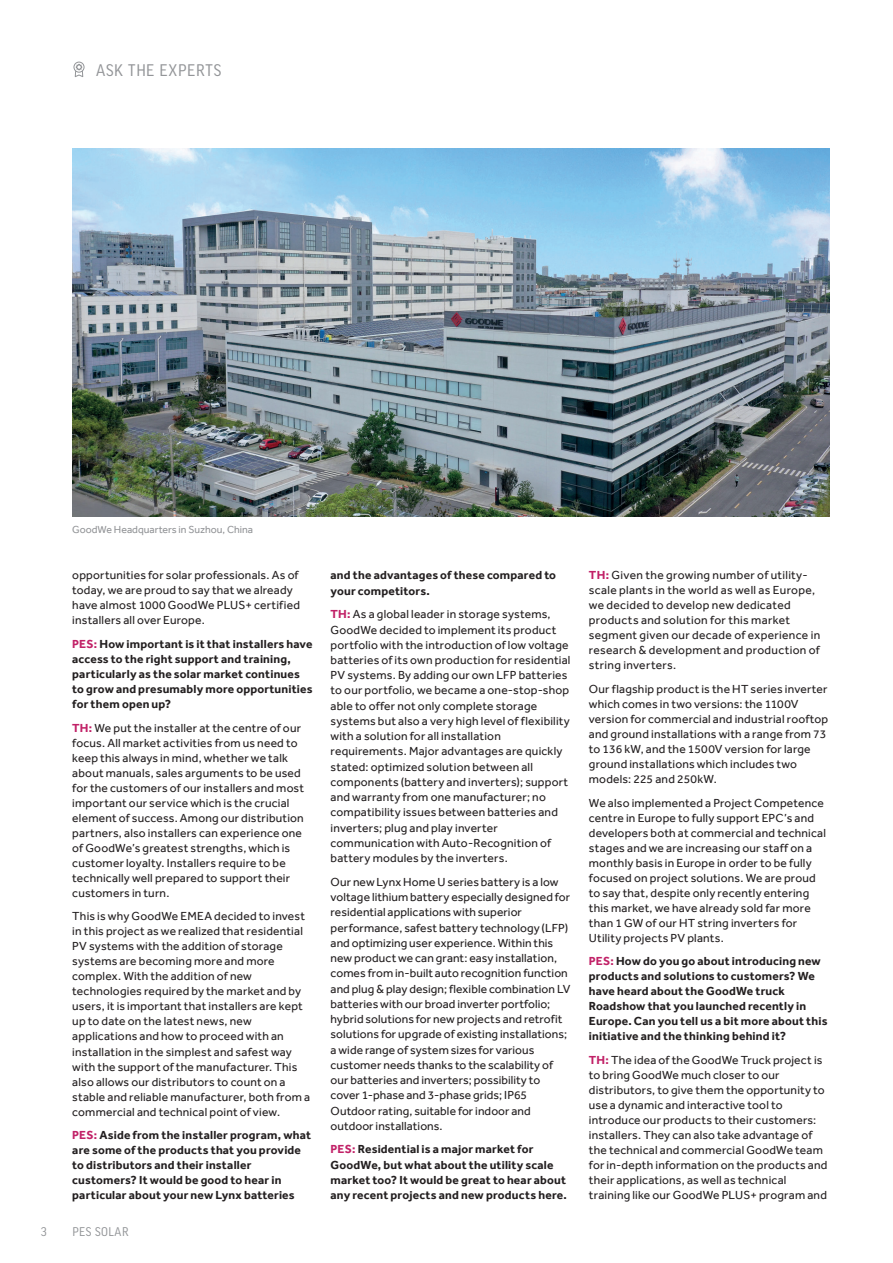
<style>
.page{position:relative;width:893px;height:1263px;background:#fff}
.page>*{position:absolute;margin:0;border:0;box-sizing:border-box;transform-origin:0 0}
.Page_head_2015{font:18px "Good Headline Pro Narr";letter-spacing:.04em;color:#939598}
.t1{font:13.5px "Good Headline Pro Narr";letter-spacing:.035em;color:#939598}
.Body_Copy_2015{font:12px/15px "Effra";letter-spacing:.015em;color:#231f20}
.Body_Copy_2015-2{font:700 12px/15px "Effra";letter-spacing:.015em;color:#231f20}
.CAPTIONS{font:10.5px "Effra";color:#939598}
.s1{color:#c12167}
.s2{font-weight:700;color:#c12167}
</style>
<div class="page">
<div style="left:74px;top:62px;width:10px;height:11px;border:1px solid #939598;border-radius:50%"></div>
<svg style="left:74px;top:63px;width:10px;height:14px"></svg>
<img style="left:72px;top:149px;width:757px;height:368px">
<p class="Page_head_2015" style="left:96px;top:61px;width:127px">ASK THE EXPERTS</p>
<p class="CAPTIONS" style="left:72px;top:523px;width:182px">GoodWe Headquarters in Suzhou, China</p>
<p class="Body_Copy_2015" style="left:72px;top:568px;width:229px">opportunities for solar professionals. As of today, we are proud to say that we already have almost 1000 GoodWe PLUS+ certified installers all over Europe.</p>
<p class="Body_Copy_2015-2" style="left:72px;top:636px;width:242px"><span class="s1">PES:</span> How important is it that installers have access to the right support and training, particularly as the solar market continues to grow and presumably more opportunities for them open up?</p>
<p class="Body_Copy_2015" style="left:72px;top:720px;width:233px"><span class="s2">TH:</span> We put the installer at the centre of our focus. All market activities from us need to keep this always in mind, whether we talk about manuals, sales arguments to be used for the customers of our installers and most important our service which is the crucial element of success. Among our distribution partners, also installers can experience one of GoodWe’s greatest strengths, which is customer loyalty. Installers require to be technically well prepared to support their customers in turn.</p>
<p class="Body_Copy_2015" style="left:72px;top:909px;width:239px">This is why GoodWe EMEA decided to invest in this project as we realized that residential PV systems with the addition of storage systems are becoming more and more complex. With the addition of new technologies required by the market and by users, it is important that installers are kept up to date on the latest news, new applications and how to proceed with an installation in the simplest and safest way with the support of the manufacturer. This also allows our distributors to count on a stable and reliable manufacturer, both from a commercial and technical point of view.</p>
<p class="Body_Copy_2015-2" style="left:72px;top:1127px;width:240px"><span class="s1">PES:</span> Aside from the installer program, what are some of the products that you provide to distributors and their installer customers? It would be good to hear in particular about your new Lynx batteries</p>
<p class="t1" style="left:41px;top:1225px;width:7px">3</p>
<p class="t1" style="left:72px;top:1225px;width:58px">PES SOLAR</p>
<p class="Body_Copy_2015-2" style="left:331px;top:567px;width:227px">and the advantages of these compared to your competitors.</p>
<p class="Body_Copy_2015" style="left:331px;top:606px;width:241px"><span class="s2">TH:</span> As a global leader in storage systems, GoodWe decided to implement its product portfolio with the introduction of low voltage batteries of its own production for residential PV systems. By adding our own LFP batteries to our portfolio, we became a one-stop-shop able to offer not only complete storage systems but also a very high level of flexibility with a solution for all installation requirements. Major advantages are quickly stated: optimized solution between all components (battery and inverters); support and warranty from one manufacturer; no compatibility issues between batteries and inverters; plug and play inverter communication with Auto-Recognition of battery modules by the inverters.</p>
<p class="Body_Copy_2015" style="left:331px;top:874px;width:241px">Our new Lynx Home U series battery is a low voltage lithium battery especially designed for residential applications with superior performance, safest battery technology (LFP) and optimizing user experience. Within this new product we can grant: easy installation, comes from in-built auto recognition function and plug &amp; play design; flexible combination LV batteries with our broad inverter portfolio; hybrid solutions for new projects and retrofit solutions for upgrade of existing installations; a wide range of system sizes for various customer needs thanks to the scalability of our batteries and inverters; possibility to cover 1-phase and 3-phase grids; IP65<br>Outdoor rating, suitable for indoor and outdoor installations.</p>
<p class="Body_Copy_2015-2" style="left:331px;top:1142px;width:238px"><span class="s1">PES:</span> Residential is a major market for GoodWe, but what about the utility scale market too? It would be great to hear about any recent projects and new products here.</p>
<p class="Body_Copy_2015" style="left:589px;top:568px;width:233px"><span class="s2">TH:</span> Given the growing number of utility&shy;scale plants in the world as well as Europe, we decided to develop new dedicated products and solution for this market segment given our decade of experience in research &amp; development and production of string inverters.</p>
<p class="Body_Copy_2015" style="left:589px;top:681px;width:241px">Our flagship product is the HT series inverter which comes in two versions: the 1100V version for commercial and industrial rooftop and ground installations with a range from 73 to 136 kW, and the 1500V version for large ground installations which includes two models: 225 and 250kW.</p>
<p class="Body_Copy_2015" style="left:589px;top:795px;width:239px">We also implemented a Project Competence centre in Europe to fully support EPC’s and developers both at commercial and technical stages and we are increasing our staff on a monthly basis in Europe in order to be fully focused on project solutions. We are proud to say that, despite only recently entering this market, we have already sold far more than 1 GW of our HT string inverters for Utility projects PV plants.</p>
<p class="Body_Copy_2015-2" style="left:589px;top:954px;width:240px"><span class="s1">PES:</span> How do you go about introducing new products and solutions to customers? We have heard about the GoodWe truck Roadshow that you launched recently in Europe. Can you tell us a bit more about this initiative and the thinking behind it?</p>
<p class="Body_Copy_2015" style="left:589px;top:1052px;width:240px"><span class="s2">TH:</span> The idea of the GoodWe Truck project is to bring GoodWe much closer to our distributors, to give them the opportunity to use a dynamic and interactive tool to introduce our products to their customers: installers. They can also take advantage of the technical and commercial GoodWe team for in-depth information on the products and their applications, as well as technical training like our GoodWe PLUS+ program and</p>
</div>
